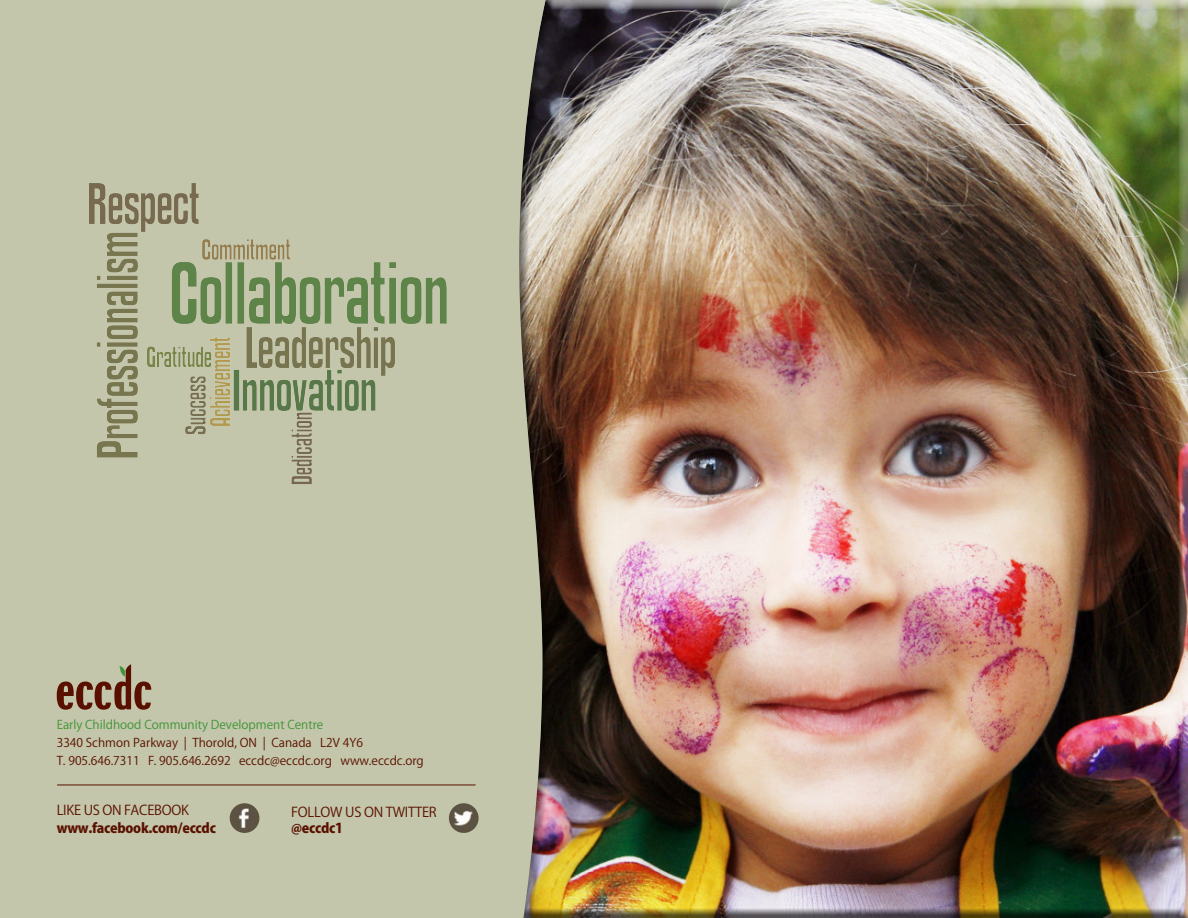
<style>
.page{position:relative;width:1188px;height:918px;background:#fff}
.page>*{position:absolute;margin:0;border:0;box-sizing:border-box;transform-origin:0 0}
.t1{font:13.5px "Koz Go Pro";letter-spacing:-.02em;color:#5a1000}
.t2{font:800 13.5px "Koz Go Pro";letter-spacing:-.02em;color:#5a1000}
.t3{font:12px "Koz Go Pro";color:#5a1000}
.t4{font:12px "Koz Go Pro";color:#3f9537}
</style>
<div class="page">
<div style="left:0;top:0;width:578px;height:918px;background:#c3c6aa"></div>
<img style="left:230px;top:803px;width:29px;height:30px;border-radius:15px">
<img style="left:449px;top:803px;width:30px;height:30px;border-radius:15px">
<div style="left:518px;top:0;width:670px;height:918px;background:#231f20;opacity:.75"></div>
<img style="left:89px;top:183px;width:358px;height:301px">
<hr style="left:57px;top:785px;width:419px;height:1px;background:#5a1000">
<svg style="left:57px;top:664px;width:94px;height:46px"></svg>
<p class="t4" style="left:57px;top:717px;width:268px">Early Childhood Community Development Centre</p>
<p class="t3" style="left:57px;top:735px;width:308px">3340 Schmon Parkway | Thorold, ON | Canada L2V 4Y6</p>
<p class="t3" style="left:57px;top:753px;width:369px">T. 905.646.7311 F. 905.646.2692 eccdc@eccdc.org www.eccdc.org</p>
<p class="t1" style="left:57px;top:802px;width:134px">LIKE US ON FACEBOOK</p>
<p class="t2" style="left:57px;top:820px;width:161px">www.facebook.com/eccdc</p>
<p class="t1" style="left:291px;top:803px;width:147px">FOLLOW US ON TWITTER</p>
<p class="t2" style="left:291px;top:819px;width:53px">@eccdc1</p>
</div>
